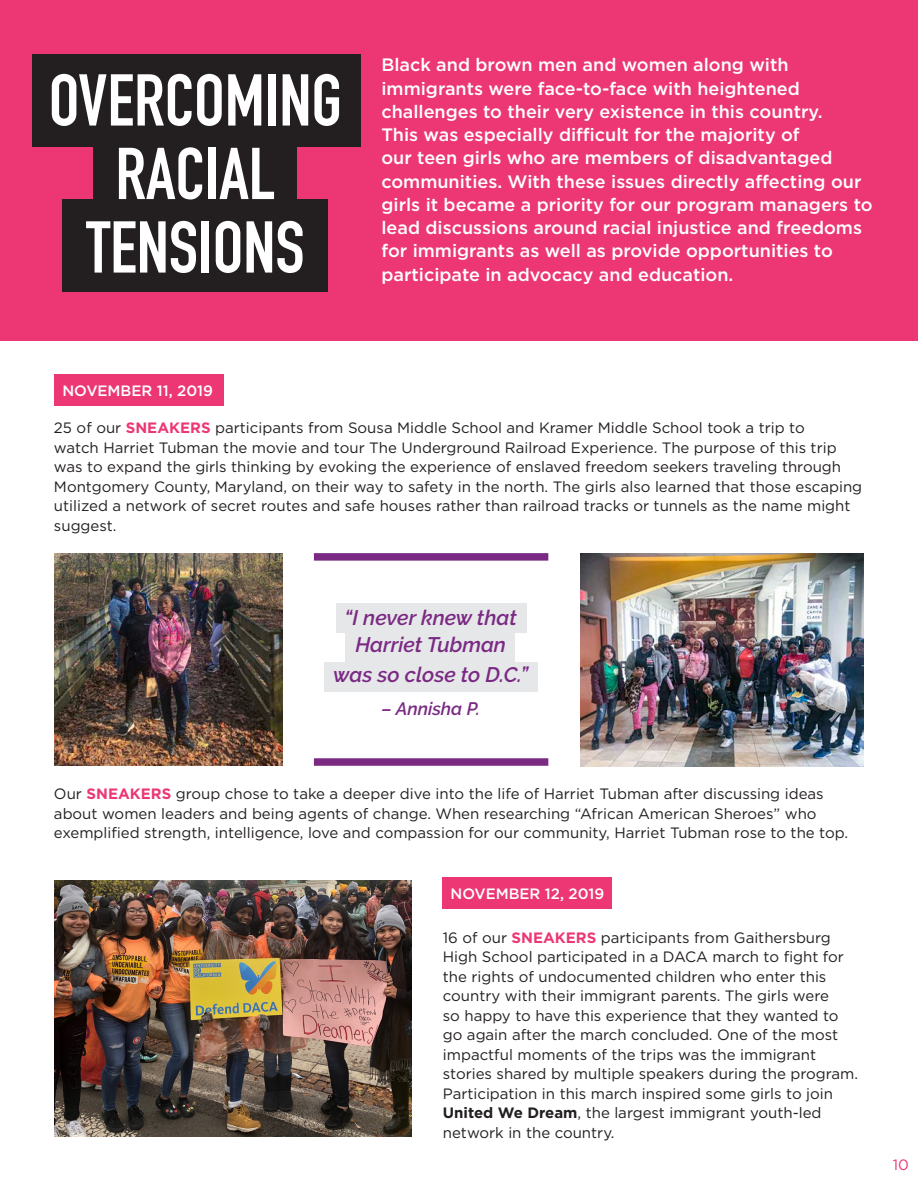
<style>
.page{position:relative;width:918px;height:1188px;background:#fff}
.page>*{position:absolute;margin:0;border:0;box-sizing:border-box;transform-origin:0 0}
.t1{font:700 72px/73.5px "DIN Condensed";color:#fff;text-align:center}
.t2{font:italic 600 21px "Raleway";color:#7a2a83}
.t3{font:500 18px/23.2px "Gotham";color:#fff}
.t4{font:italic 600 18px "Raleway";color:#7a2a83}
.t5{font:15px/19.5px "Gotham";color:#231f20}
.t6{font:500 15px "Gotham";color:#fff}
.t7{font:15px "Gotham";color:#ec3774}
.s1{font-weight:700;color:#ec3774}
.s2{font-weight:700}
</style>
<div class="page">
<div style="left:0;top:0;width:918px;height:340px;background:#ec3774"></div>
<div style="left:32px;top:54px;width:329px;height:93px;background:#231f20"></div>
<div style="left:93px;top:132px;width:204px;height:93px;background:#231f20"></div>
<div style="left:62px;top:199px;width:266px;height:92px;background:#231f20"></div>
<div style="left:336px;top:603px;width:190px;height:30px;background:#e6e7e9"></div>
<div style="left:324px;top:662px;width:214px;height:30px;background:#e6e7e9"></div>
<div style="left:345px;top:633px;width:170px;height:29px;background:#e6e7e9"></div>
<img style="left:55px;top:553px;width:228px;height:212px">
<img style="left:580px;top:553px;width:284px;height:213px">
<img style="left:54px;top:880px;width:357px;height:257px">
<div style="left:314px;top:553px;width:234px;height:8px;background:#7a2a83"></div>
<div style="left:314px;top:758px;width:234px;height:8px;background:#7a2a83"></div>
<div style="left:55px;top:374px;width:169px;height:32px;background:#ec3774"></div>
<div style="left:443px;top:877px;width:169px;height:32px;background:#ec3774"></div>
<p class="t1" style="left:49px;top:63px;width:295px">OVERCOMING<br>RACIAL<br>TENSIONS</p>
<p class="t3" style="left:381px;top:53px;width:493px">Black and brown men and women along with immigrants were face-to-face with heightened challenges to their very existence in this country.<br>This was especially difficult for the majority of<br>our teen girls who are members of disadvantaged communities. With these issues directly affecting our girls it became a priority for our program managers to lead discussions around racial injustice and freedoms for immigrants as well as provide opportunities to participate in advocacy and education.</p>
<p class="t6" style="left:62px;top:381px;width:152px">NOVEMBER 11, 2019</p>
<p class="t5" style="left:54px;top:418px;width:810px">25 of our <span class="s1">SNEAKERS</span> participants from Sousa Middle School and Kramer Middle School took a trip to<br>watch Harriet Tubman the movie and tour The Underground Railroad Experience. The purpose of this trip was to expand the girls thinking by evoking the experience of enslaved freedom seekers traveling through Montgomery County, Maryland, on their way to safety in the north. The girls also learned that those escaping utilized a network of secret routes and safe houses rather than railroad tracks or tunnels as the name might suggest.</p>
<p class="t2" style="left:345px;top:606px;width:174px">“I never knew that</p>
<p class="t2" style="left:355px;top:633px;width:152px">Harriet Tubman</p>
<p class="t2" style="left:333px;top:663px;width:196px">was so close to D.C.”</p>
<p class="t4" style="left:382px;top:699px;width:100px">– Annisha P.</p>
<p class="t5" style="left:54px;top:784px;width:796px">Our <span class="s1">SNEAKERS</span> group chose to take a deeper dive into the life of Harriet Tubman after discussing ideas about women leaders and being agents of change. When researching “African American Sheroes” who exemplified strength, intelligence, love and compassion for our community, Harriet Tubman rose to the top.</p>
<p class="t6" style="left:450px;top:883px;width:155px">NOVEMBER 12, 2019</p>
<p class="t5" style="left:443px;top:927px;width:417px">16 of our <span class="s1">SNEAKERS</span> participants from Gaithersburg High School participated in a DACA march to fight for the rights of undocumented children who enter this country with their immigrant parents. The girls were<br>so happy to have this experience that they wanted to go again after the march concluded. One of the most impactful moments of the trips was the immigrant stories shared by multiple speakers during the program.<br>Participation in this march inspired some girls to join <span class="s2">United We Dream</span>, the largest immigrant youth-led network in the country.</p>
<p class="t7" style="left:893px;top:1155px;width:18px">10</p>
</div>
